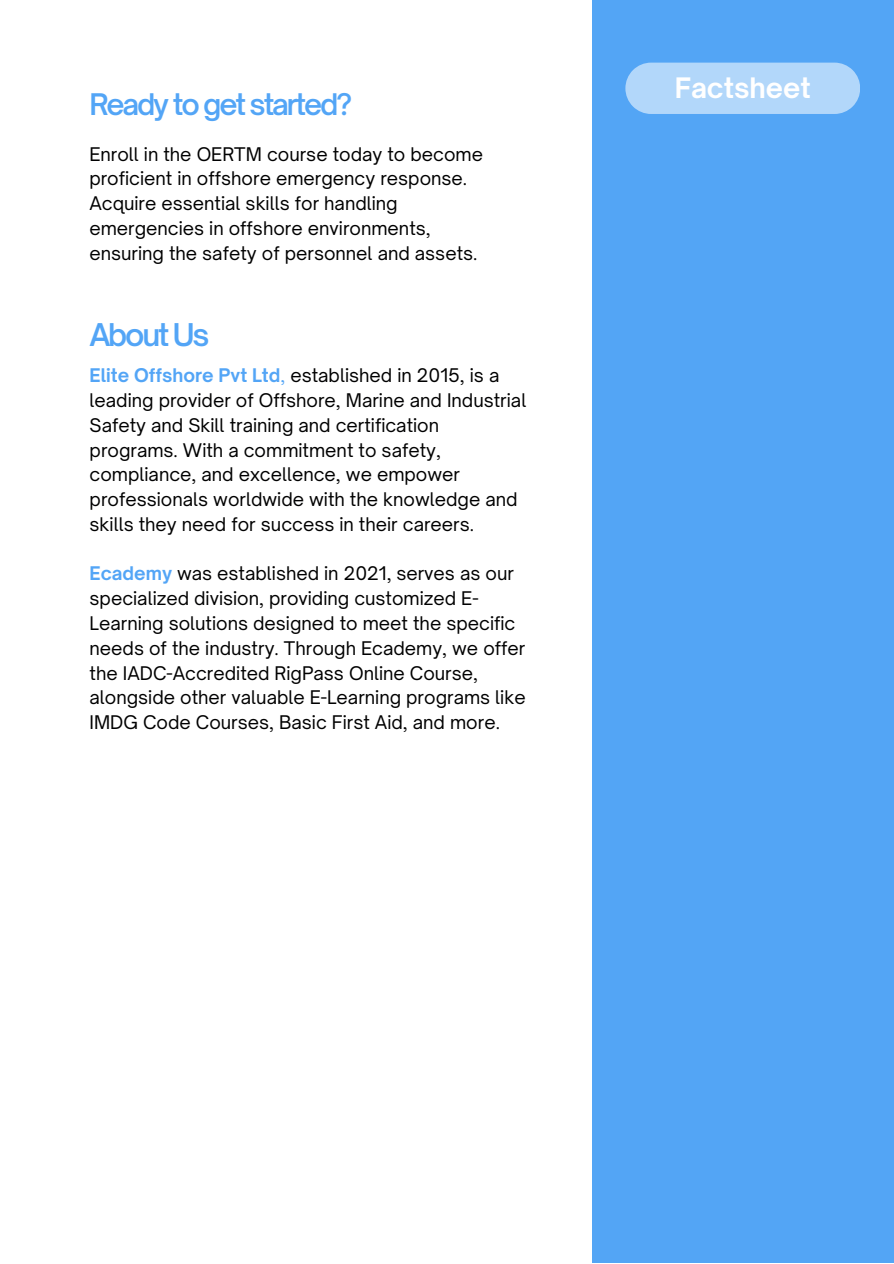
<style>
.page{position:relative;width:894px;height:1264px;background:#fff}
.page>*{position:absolute;margin:0;border:0;box-sizing:border-box;transform-origin:0 0}
.t1{font:600 30px "Open Sauce One";letter-spacing:-.075em;color:#53a5f6}
.t2{font:600 28.5px "Open Sauce One";letter-spacing:-.075em;color:#53a5f6}
.t3{font:700 27px "Open Sauce One";color:#fff}
.t4{font:18px/24.8px "Open Sauce One";color:#000001}
.s1{font-weight:700;color:#53a5f6}
.s2{color:#53a5f6}
</style>
<div class="page">
<div style="left:591px;top:0;width:302px;height:1262px;background:#53a5f5"></div>
<div style="left:625px;top:63px;width:235px;height:51px;background:#b2d7fa"></div>
<p class="t2" style="left:89px;top:86px;width:264px">Ready to get started?</p>
<p class="t4" style="left:89px;top:141px;width:395px">Enroll in the OERTM course today to become proficient in offshore emergency response.<br>Acquire essential skills for handling emergencies in offshore environments, ensuring the safety of personnel and assets.</p>
<p class="t1" style="left:89px;top:316px;width:122px">About Us</p>
<h1 class="t4" style="left:90px;top:363px;width:438px"><span class="s1">Elite Offshore Pvt Ltd</span><span class="s2">,</span> established in 2015, is a leading provider of Offshore, Marine and Industrial Safety and Skill training and certification programs. With a commitment to safety, compliance, and excellence, we empower professionals worldwide with the knowledge and skills they need for success in their careers.</h1>
<p class="t4" style="left:90px;top:561px;width:437px"><span class="s1">Ecademy</span> was established in 2021, serves as our specialized division, providing customized E-Learning solutions designed to meet the specific needs of the industry. Through Ecademy, we offer the IADC-Accredited RigPass Online Course, alongside other valuable E-Learning programs like IMDG Code Courses, Basic First Aid, and more.</p>
<h2 class="t3" style="left:674px;top:71px;width:138px">Factsheet</h2>
</div>
